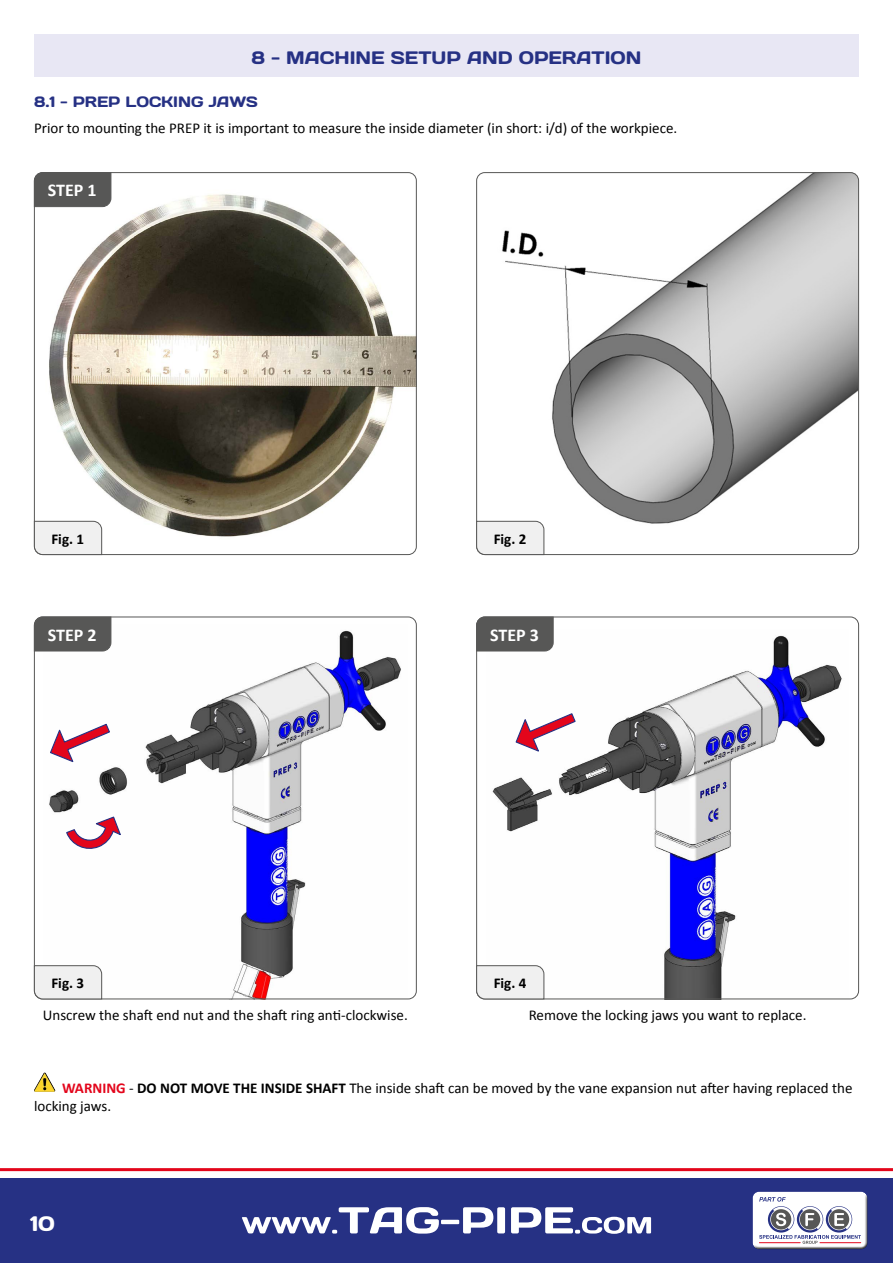
<style>
.page{position:relative;width:893px;height:1263px;background:#fff}
.page>*{position:absolute;margin:0;border:0;box-sizing:border-box;transform-origin:0 0}
.t1{font:21px "Days One";color:#fff}
.t2{font:18px "Days One";color:#263184}
.t3{font:700 18px "Calibri";color:#fff}
.t4{font:15px/18px "Calibri";color:#000}
.t5{font:700 15px "Calibri";color:#000}
.t6{font:15px "Days One";color:#263184}
.s1{font-weight:700;color:#e3051b}
.s2{font-weight:700}
</style>
<div class="page">
<div style="left:0;top:1178px;width:893px;height:85px;background:#263184"></div>
<hr style="left:0;top:1168px;width:893px;height:3px;background:#e3051b">
<svg style="left:242px;top:1207px;width:263px;height:26px"></svg>
<svg style="left:511px;top:1207px;width:140px;height:27px"></svg>
<div style="left:749px;top:1188px;width:120px;height:59px;background:#fff;opacity:.75"></div>
<div style="left:750px;top:1193px;width:121px;height:57px;background:#000;opacity:.75"></div>
<img style="left:49px;top:630px;width:352px;height:367px">
<div style="left:34px;top:34px;width:825px;height:43px;background:#e8e7f4"></div>
<svg style="left:65px;top:816px;width:57px;height:35px"></svg>
<svg style="left:49px;top:723px;width:62px;height:41px"></svg>
<img style="left:492px;top:635px;width:350px;height:362px">
<img style="left:36px;top:1073px;width:8px;height:14px">
<svg style="left:515px;top:712px;width:62px;height:41px"></svg>
<img style="left:502px;top:174px;width:355px;height:350px">
<svg style="left:476px;top:520px;width:69px;height:35px"></svg>
<svg style="left:34px;top:616px;width:78px;height:36px;background:#5d5d5c"></svg>
<svg style="left:476px;top:616px;width:78px;height:36px;background:#5c5c5c"></svg>
<svg style="left:476px;top:965px;width:69px;height:35px"></svg>
<svg style="left:34px;top:965px;width:68px;height:35px"></svg>
<img style="left:40px;top:194px;width:375px;height:349px">
<svg style="left:34px;top:520px;width:68px;height:35px"></svg>
<div style="left:34px;top:172px;width:78px;height:35px;background:#575756"></div>
<p class="t2" style="left:252px;top:46px;width:391px">8 - MACHINE SETUP AND OPERATION</p>
<p class="t6" style="left:34px;top:92px;width:225px">8.1 - PREP LOCKING JAWS</p>
<p class="t4" style="left:34px;top:119px;width:645px">Prior to mounting the PREP it is important to measure the inside diameter (in short: i/d) of the workpiece.</p>
<p class="t3" style="left:48px;top:179px;width:50px">STEP 1</p>
<p class="t5" style="left:51px;top:529px;width:34px">Fig. 1</p>
<p class="t5" style="left:494px;top:529px;width:34px">Fig. 2</p>
<p class="t3" style="left:48px;top:623px;width:50px">STEP 2</p>
<p class="t3" style="left:490px;top:623px;width:50px">STEP 3</p>
<p class="t5" style="left:51px;top:973px;width:34px">Fig. 3</p>
<p class="t5" style="left:494px;top:973px;width:34px">Fig. 4</p>
<p class="t4" style="left:43px;top:1006px;width:366px">Unscrew the shaft end nut and the shaft ring anti-clockwise.</p>
<p class="t4" style="left:529px;top:1006px;width:279px">Remove the locking jaws you want to replace.</p>
<p class="t4" style="left:34px;top:1079px;width:820px;text-indent:28px"><span class="s1">WARNING</span> - <span class="s2">DO NOT MOVE THE INSIDE SHAFT</span> The inside shaft can be moved by the vane expansion nut after having replaced the locking jaws.</p>
<h1 class="t1" style="left:30px;top:1210px;width:26px">10</h1>
</div>
